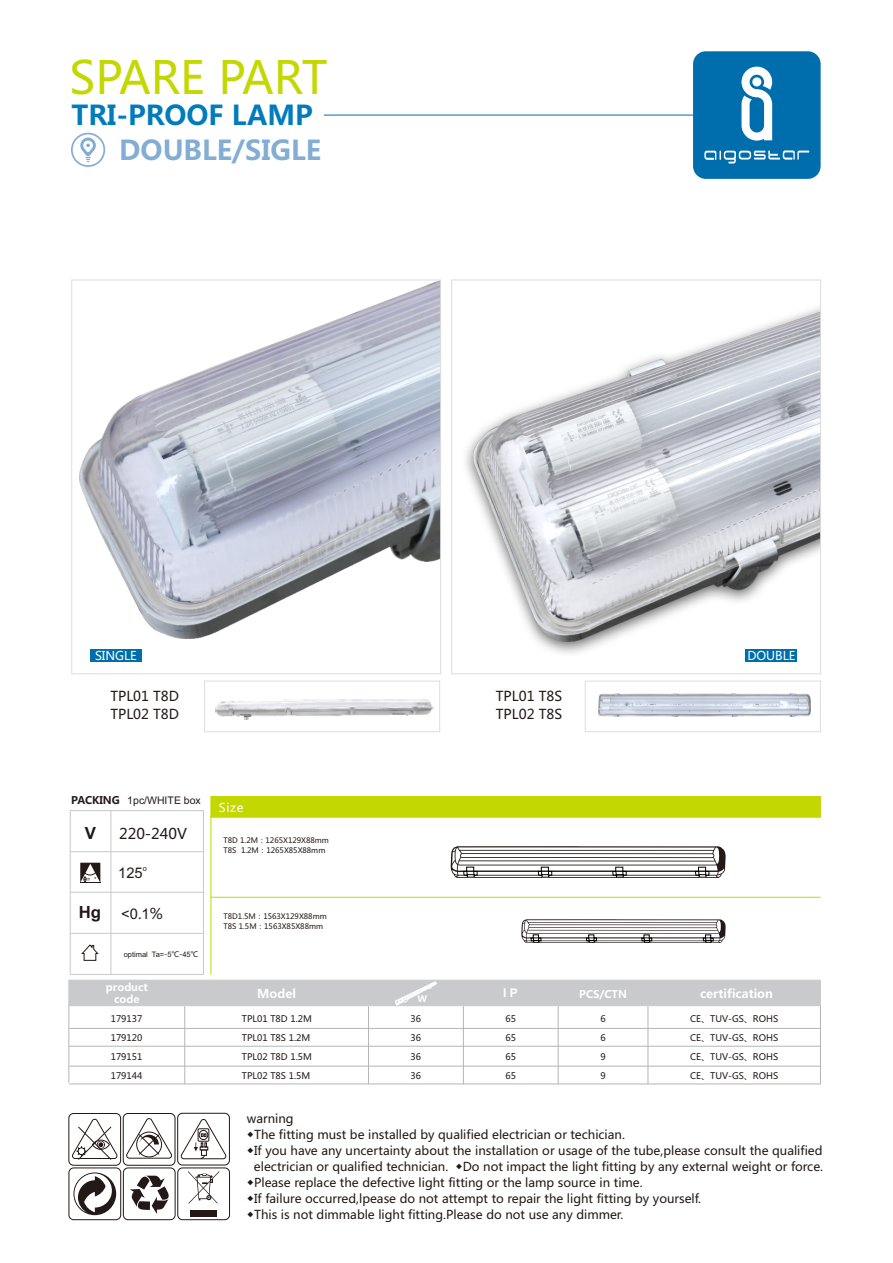
<style>
.page{position:relative;width:893px;height:1263px;background:#fff}
.page>*{position:absolute;margin:0;border:0;box-sizing:border-box;transform-origin:0 0}
.t1{font:45px "Microsoft Ya Hei";color:#c3d700}
.t2{font:700 27px "Microsoft Ya Hei";color:#007cbc}
.t3{font:700 27px "Microsoft Ya Hei";color:#83add3}
.t4{font:700 16.8px "Arial";color:#231916}
.t5{font:14.7px "Arial";color:#231916}
.t6{font:14.7px "Microsoft Ya Hei";color:#231916}
.t7{font:13.5px/17.9px "Microsoft Ya Hei";color:#231916}
.t8{font:12.15px/16px "Microsoft Ya Hei";color:#231916;text-align:center}
.t9{font:700 12px "Microsoft Ya Hei";color:#fff}
.t10{font:12px "Microsoft Ya Hei";color:#fff}
.t11{font:700 12px "Arial";color:#fff}
.t12{font:10.5px "Arial";color:#231916}
.t13{font:700 10.5px/11.9px "Microsoft Ya Hei";color:#fff;text-align:center}
.t14{font:9px/19px "Microsoft Ya Hei";color:#231916;text-align:justify}
.t15{font:700 9px "Microsoft Ya Hei";color:#fff}
.t16{font:7.5px/9.9px "Microsoft Ya Hei";color:#231916}
.t17{font:7.5px "Arial";color:#231916}
.t18{font:7.35px "Arial";color:#231916}
.s1{font-family:"Microsoft Ya Hei";font-weight:700}
.s2{font-weight:700;font-size:16.8px}
.s3{font-family:"Microsoft Ya Hei"}
</style>
<div class="page">
<div style="left:693px;top:51px;width:128px;height:128px;background:#006eac;border-radius:13px"></div>
<svg style="left:704px;top:150px;width:105px;height:14px"></svg>
<svg style="left:741px;top:67px;width:31px;height:74px"></svg>
<div style="left:752px;top:77px;width:9px;height:9px;background:#fff;border-radius:50%"></div>
<hr style="left:324px;top:115px;width:369px;height:1px;background:#006eac">
<hr style="left:69px;top:1046px;width:752px;height:1px;background:#b5b5b6">
<hr style="left:368px;top:1006px;width:1px;height:78px;background:#b5b5b6">
<hr style="left:648px;top:1006px;width:1px;height:78px;background:#b5b5b6">
<hr style="left:463px;top:1006px;width:1px;height:78px;background:#b5b5b6">
<hr style="left:558px;top:1006px;width:1px;height:78px;background:#b5b5b6">
<hr style="left:184px;top:1006px;width:1px;height:78px;background:#b5b5b6">
<hr style="left:820px;top:1005px;width:1px;height:79px;background:#b5b5b6">
<hr style="left:68px;top:1005px;width:1px;height:78px;background:#b5b5b6">
<div style="left:68px;top:980px;width:753px;height:26px;background:#c9cacb"></div>
<hr style="left:69px;top:1028px;width:752px;height:1px;background:#b5b5b6">
<svg style="left:72px;top:1118px;width:46px;height:42px"></svg>
<div style="left:68px;top:1113px;width:53px;height:53px;border:1px solid #231916;border-radius:5px"></div>
<div style="left:177px;top:1113px;width:53px;height:52px;border:1px solid #231916;border-radius:5px"></div>
<svg style="left:181px;top:1119px;width:46px;height:40px"></svg>
<div style="left:69px;top:1167px;width:52px;height:53px;border:1px solid #231916;border-radius:5px"></div>
<div style="left:73px;top:1172px;width:43px;height:43px;background:#231916;border-radius:50%"></div>
<svg style="left:74px;top:1173px;width:38px;height:40px"></svg>
<div style="left:123px;top:1113px;width:52px;height:53px;border:1px solid #231916;border-radius:5px"></div>
<svg style="left:126px;top:1118px;width:46px;height:41px"></svg>
<div style="left:177px;top:1167px;width:53px;height:53px;border:1px solid #231916;border-radius:5px"></div>
<div style="left:190px;top:1210px;width:27px;height:6px;background:#231916"></div>
<svg style="left:188px;top:1171px;width:31px;height:32px"></svg>
<div style="left:123px;top:1167px;width:53px;height:53px;border:1px solid #231916;border-radius:5px"></div>
<svg style="left:130px;top:1175px;width:39px;height:39px"></svg>
<div style="left:210px;top:796px;width:611px;height:21px;background:#c3d700"></div>
<hr style="left:210px;top:816px;width:1px;height:159px;background:#c3d700">
<hr style="left:70px;top:892px;width:133px;height:1px;background:#c9c9ca">
<hr style="left:70px;top:810px;width:134px;height:1px;background:#c9c9ca">
<svg style="left:69px;top:932px;width:134px;height:2px"></svg>
<svg style="left:69px;top:973px;width:135px;height:2px"></svg>
<svg style="left:69px;top:851px;width:134px;height:1px"></svg>
<hr style="left:70px;top:810px;width:1px;height:164px;background:#c9c9ca">
<hr style="left:110px;top:810px;width:1px;height:164px;background:#c9c9ca">
<hr style="left:203px;top:810px;width:1px;height:164px;background:#c9c9ca">
<div style="left:71px;top:133px;width:34px;height:34px;border:2px solid #83add3;border-radius:50%"></div>
<svg style="left:80px;top:138px;width:16px;height:24px"></svg>
<svg style="left:80px;top:863px;width:20px;height:20px"></svg>
<svg style="left:521px;top:919px;width:205px;height:24px"></svg>
<svg style="left:81px;top:944px;width:18px;height:17px"></svg>
<hr style="left:69px;top:1083px;width:752px;height:1px;background:#b5b5b6">
<hr style="left:69px;top:1066px;width:752px;height:1px;background:#b5b5b6">
<hr style="left:211px;top:897px;width:610px;height:1px;background:#c3d700">
<svg style="left:450px;top:846px;width:276px;height:32px"></svg>
<img style="left:465px;top:307px;width:354px;height:347px">
<div style="left:452px;top:280px;width:369px;height:394px;border:1px solid #dcdddd"></div>
<img style="left:79px;top:282px;width:360px;height:357px">
<div style="left:72px;top:280px;width:369px;height:394px;border:1px solid #dcdddd"></div>
<div style="left:204px;top:681px;width:236px;height:51px;border:1px solid #dcdddd"></div>
<div style="left:585px;top:681px;width:236px;height:51px;border:1px solid #dcdddd"></div>
<img style="left:599px;top:693px;width:211px;height:23px">
<img style="left:216px;top:699px;width:218px;height:21px">
<svg style="left:395px;top:981px;width:42px;height:24px"></svg>
<div style="left:90px;top:649px;width:52px;height:13px;background:#006eac"></div>
<div style="left:745px;top:649px;width:52px;height:13px;background:#006eac"></div>
<h1 class="t1" style="left:69px;top:58px;width:260px">SPARE PART</h1>
<h2 class="t2" style="left:72px;top:103px;width:243px">TRI-PROOF LAMP</h2>
<h2 class="t3" style="left:119px;top:138px;width:204px">DOUBLE/SIGLE</h2>
<p class="t10" style="left:95px;top:650px;width:43px">SINGLE</p>
<p class="t10" style="left:747px;top:650px;width:50px">DOUBLE</p>
<p class="t7" style="left:110px;top:688px;width:70px">TPL01 T8D<br>TPL02 T8D</p>
<p class="t12" style="left:71px;top:796px;width:131px"><span class="s1">PACKING</span> 1pc/WHITE box</p>
<h3 class="t4" style="left:85px;top:827px;width:13px">V</h3>
<p class="t6" style="left:119px;top:827px;width:69px">220-240V</p>
<p class="t18" style="left:143px;top:865px;width:6px">o</p>
<p class="t5" style="left:118px;top:867px;width:26px">125</p>
<p class="t5" style="left:79px;top:909px;width:86px"><span class="s2">Hg</span> &lt;0<span class="s3">.</span>1<span class="s3">%</span></p>
<p class="t17" style="left:124px;top:952px;width:76px">optimal Ta=<span class="s3">-</span>5<span class="s3">℃-</span>45<span class="s3">℃</span></p>
<p class="t10" style="left:219px;top:802px;width:26px">Size</p>
<p class="t16" style="left:224px;top:836px;width:107px">T8D 1.2M：1265X129X88mm<br>T8S 1.2M：1265X85X88mm</p>
<p class="t16" style="left:224px;top:912px;width:105px">T8D1.5M：1563X129X88mm<br>T8S 1.5M：1563X85X88mm</p>
<p class="t7" style="left:496px;top:688px;width:68px">TPL01 T8S<br>TPL02 T8S</p>
<p class="t13" style="left:106px;top:982px;width:43px">product code</p>
<p class="t9" style="left:700px;top:988px;width:74px">certification</p>
<p class="t9" style="left:257px;top:988px;width:40px">Model</p>
<p class="t14" style="left:242px;top:1010px;width:72px;text-align:left">TPL01 T8D 1.2M<br>TPL01 T8S 1.2M<br>TPL02 T8D 1.5M<br>TPL02 T8S 1.5M</p>
<p class="t11" style="left:503px;top:988px;width:16px">I P</p>
<p class="t15" style="left:418px;top:995px;width:11px">W</p>
<p class="t13" style="left:579px;top:989px;width:49px">PCS/CTN</p>
<p class="t14" style="left:111px;top:1010px;width:33px">179137<br>179120<br>179151<br>179144</p>
<p class="t14" style="left:690px;top:1010px;width:89px">CE、TUV-GS、ROHS CE、TUV-GS、ROHS CE、TUV-GS、ROHS CE、TUV-GS、ROHS</p>
<p class="t14" style="left:410px;top:1010px;width:12px">36<br>36<br>36<br>36</p>
<p class="t14" style="left:506px;top:1010px;width:12px">65<br>65<br>65<br>65</p>
<p class="t14" style="left:600px;top:1010px;width:7px">6<br>6<br>9<br>9</p>
<p class="t8" style="left:247px;top:1111px;width:48px">warning</p>
<p class="t8" style="left:247px;top:1127px;width:380px">◆The fitting must be installed by qualified electrician or techician.</p>
<p class="t8" style="left:247px;top:1143px;width:578px">◆If you have any uncertainty about the installation or usage of the tube,please consult the qualified electrician or qualified technician. ◆Do not impact the light fitting by any external weight or force.</p>
<p class="t8" style="left:247px;top:1175px;width:397px">◆Please replace the defective light fitting or the lamp source in time.</p>
<p class="t8" style="left:247px;top:1191px;width:456px">◆If failure occurred,lpease do not attempt to repair the light fitting by yourself.</p>
<p class="t8" style="left:247px;top:1207px;width:378px">◆This is not dimmable light fitting.Please do not use any dimmer.</p>
</div>
